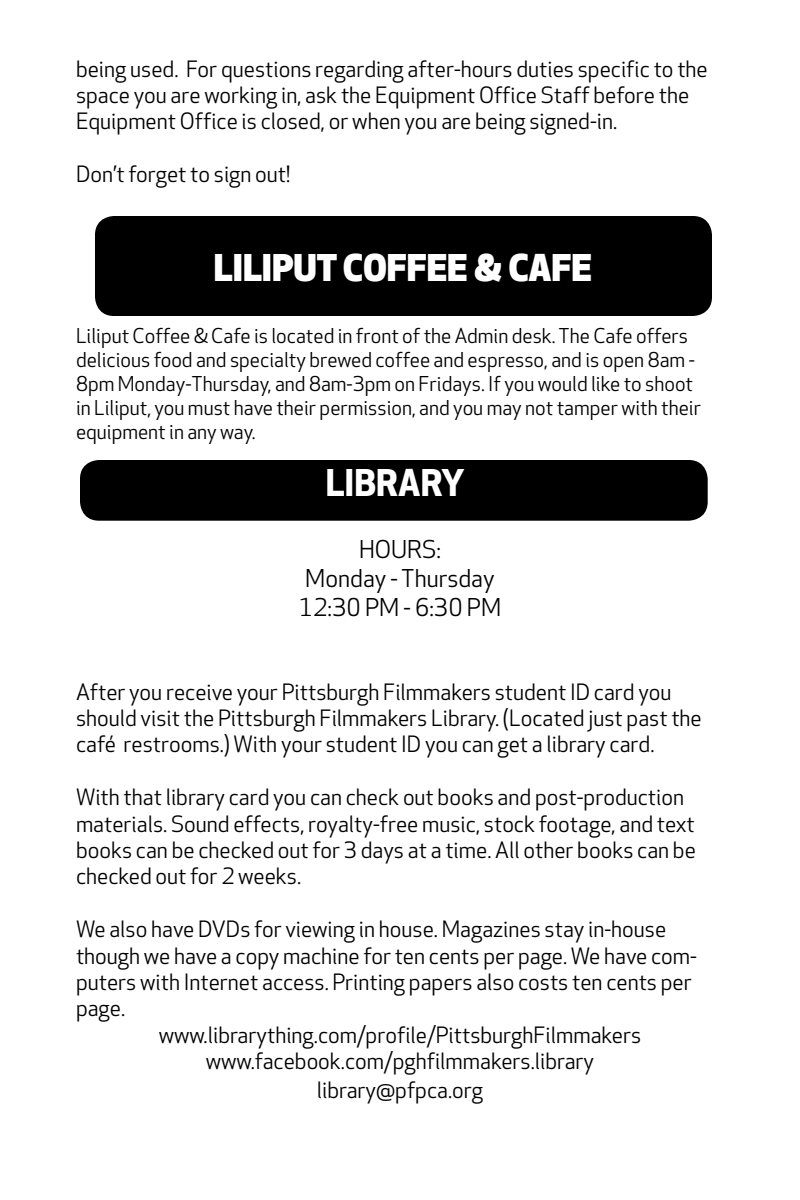
<style>
.page{position:relative;width:800px;height:1200px;background:#fff}
.page>*{position:absolute;margin:0;border:0;box-sizing:border-box;transform-origin:0 0}
.t1{font:800 36px "Apex New";color:#fff}
.t2{font:700 36px "Apex New";color:#fff}
.t3{font:24px/28.8px "Apex New";color:#000;text-align:center}
.t4{font:22px/26.4px "Apex New";color:#000}
.t5{font:20px/24px "Apex New";color:#000}
</style>
<div class="page">
<div style="left:96px;top:217px;width:615px;height:98px;background:#000;border-radius:18px"></div>
<div style="left:95px;top:216px;width:617px;height:100px;border:2px solid #000;border-radius:18px"></div>
<div style="left:81px;top:461px;width:626px;height:59px;background:#000;border-radius:18px"></div>
<div style="left:80px;top:460px;width:628px;height:61px;border:2px solid #000;border-radius:18px"></div>
<p class="t4" style="left:76px;top:56px;width:633px">being used. For questions regarding after-hours duties specific to the space you are working in, ask the Equipment Office Staff before the<br>Equipment Office is closed, or when you are being signed-in.</p>
<p class="t4" style="left:76px;top:162px;width:216px">Don’t forget to sign out!</p>
<h1 class="t1" style="left:214px;top:248px;width:380px">LILIPUT COFFEE &amp; CAFE</h1>
<p class="t5" style="left:76px;top:324px;width:626px">Liliput Coffee &amp; Cafe is located in front of the Admin desk. The Cafe offers delicious food and specialty brewed coffee and espresso, and is open 8am - 8pm Monday-Thursday, and 8am-3pm on Fridays. If you would like to shoot in Liliput, you must have their permission, and you may not tamper with their equipment in any way.</p>
<h1 class="t2" style="left:326px;top:461px;width:140px">LIBRARY</h1>
<p class="t3" style="left:299px;top:536px;width:204px">HOURS:<br>Monday - Thursday<br>12:30 PM - 6:30 PM</p>
<p class="t4" style="left:76px;top:679px;width:627px">After you receive your Pittsburgh Filmmakers student ID card you should visit the Pittsburgh Filmmakers Library. (Located just past the café restrooms.) With your student ID you can get a library card.</p>
<p class="t4" style="left:76px;top:785px;width:621px">With that library card you can check out books and post-production materials. Sound effects, royalty-free music, stock footage, and text books can be checked out for 3 days at a time. All other books can be checked out for 2 weeks.</p>
<p class="t4" style="left:76px;top:917px;width:592px">We also have DVDs for viewing in house. Magazines stay in-house</p>
<p class="t4" style="left:76px;top:943px;width:622px">though we have a copy machine for ten cents per page. We have com-</p>
<p class="t4" style="left:76px;top:970px;width:617px">puters with Internet access. Printing papers also costs ten cents per</p>
<p class="t4" style="left:76px;top:996px;width:51px">page.</p>
<p class="t4" style="left:159px;top:1022px;width:484px">www.librarything.com/profile/PittsburghFilmmakers</p>
<p class="t4" style="left:206px;top:1049px;width:390px">www.facebook.com/pghfilmmakers.library</p>
<p class="t4" style="left:317px;top:1078px;width:168px">library@pfpca.org</p>
</div>
